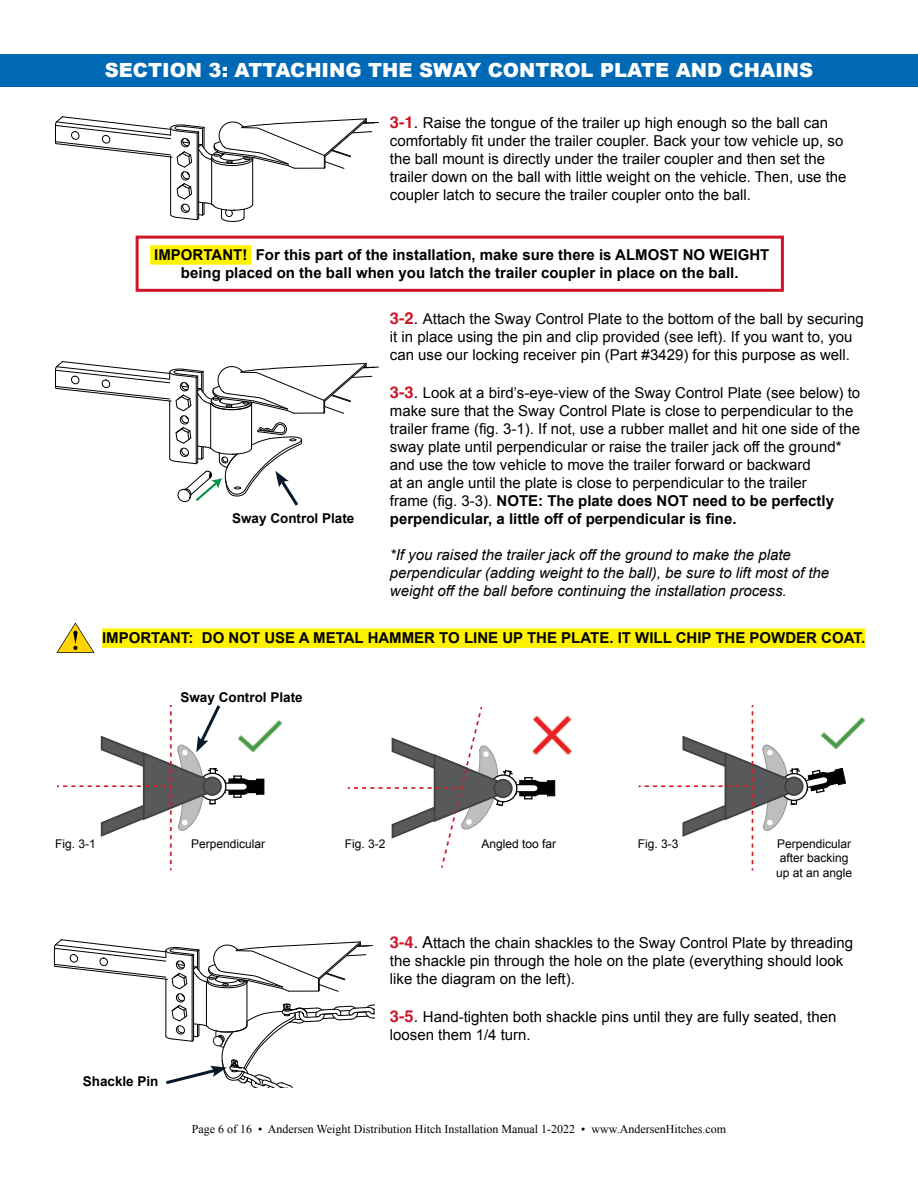
<style>
.page{position:relative;width:918px;height:1188px;background:#fff}
.page>*{position:absolute;margin:0;border:0;box-sizing:border-box;transform-origin:0 0}
.t1{font:900 19.5px "Arial";color:#fff}
.t2{font:15px/18px "Arial";color:#000}
.t3{font:700 15px/18px "Arial";color:#000;text-align:center}
.t4{font:italic 15px/18px "Arial";color:#000}
.t5{font:700 13.5px "Arial";color:#000}
.t6{font:12px "Times New Roman";color:#000}
.t7{font:12px/14.4px "Arial";color:#000;text-align:center}
.s1{font-family:"Helvetica";font-weight:700;font-size:16.5px;color:#ce1628}
.s2{font-family:"Helvetica";font-size:16.5px}
.s3{font-weight:700}
</style>
<div class="page">
<div style="left:0;top:54px;width:918px;height:32px;background:#0069b5"></div>
<svg style="left:55px;top:116px;width:324px;height:106px"></svg>
<svg style="left:348px;top:707px;width:208px;height:161px"></svg>
<svg style="left:639px;top:705px;width:208px;height:165px"></svg>
<div style="left:150px;top:245px;width:102px;height:20px;background:#fff200"></div>
<svg style="left:57px;top:705px;width:208px;height:165px"></svg>
<svg style="left:55px;top:361px;width:324px;height:145px"></svg>
<img style="left:530px;top:714px;width:42px;height:42px">
<img style="left:237px;top:719px;width:46px;height:35px">
<img style="left:820px;top:716px;width:46px;height:35px">
<div style="left:102px;top:628px;width:763px;height:20px;background:#fff200"></div>
<div style="left:136px;top:236px;width:648px;height:56px;border:3px solid #ce1628"></div>
<svg style="left:56px;top:622px;width:38px;height:31px"></svg>
<svg style="left:54px;top:939px;width:320px;height:149px"></svg>
<h1 class="t1" style="left:105px;top:56px;width:710px">SECTION 3: ATTACHING THE SWAY CONTROL PLATE AND CHAINS</h1>
<p class="t2" style="left:390px;top:113px;width:458px"><span class="s1">3-1</span><span class="s2">.</span> Raise the tongue of the trailer up high enough so the ball can comfortably fit under the trailer coupler. Back your tow vehicle up, so the ball mount is directly under the trailer coupler and then set the trailer down on the ball with little weight on the vehicle. Then, use the coupler latch to secure the trailer coupler onto the ball.</p>
<p class="t3" style="left:154px;top:246px;width:617px">IMPORTANT! For this part of the installation, make sure there is ALMOST NO WEIGHT being placed on the ball when you latch the trailer coupler in place on the ball.</p>
<p class="t2" style="left:390px;top:310px;width:475px"><span class="s1">3-2</span><span class="s2">.</span> Attach the Sway Control Plate to the bottom of the ball by securing it in place using the pin and clip provided (see left). If you want to, you can use our locking receiver pin (Part #3429) for this purpose as well.</p>
<p class="t2" style="left:390px;top:384px;width:472px"><span class="s1">3-3</span><span class="s2">.</span> Look at a bird’s-eye-view of the Sway Control Plate (see below) to make sure that the Sway Control Plate is close to perpendicular to the trailer frame (fig. 3-1). If not, use a rubber mallet and hit one side of the sway plate until perpendicular or raise the trailer jack off the ground* and use the tow vehicle to move the trailer forward or backward<br>at an angle until the plate is close to perpendicular to the trailer<br>frame (fig. 3-3). <span class="s3">NOTE: The plate does NOT need to be perfectly perpendicular, a little off of perpendicular is fine.</span></p>
<p class="t4" style="left:390px;top:546px;width:441px">*If you raised the trailer jack off the ground to make the plate perpendicular (adding weight to the ball), be sure to lift most of the weight off the ball before continuing the installation process.</p>
<p class="t3" style="left:102px;top:630px;width:765px">IMPORTANT: DO NOT USE A METAL HAMMER TO LINE UP THE PLATE. IT WILL CHIP THE POWDER COAT.</p>
<p class="t5" style="left:232px;top:509px;width:124px">Sway Control Plate</p>
<p class="t5" style="left:180px;top:688px;width:124px">Sway Control Plate</p>
<p class="t7" style="left:55px;top:837px;width:42px">Fig. 3-1</p>
<p class="t7" style="left:191px;top:837px;width:76px">Perpendicular</p>
<p class="t7" style="left:345px;top:837px;width:42px">Fig. 3-2</p>
<p class="t7" style="left:482px;top:837px;width:76px">Angled too far</p>
<p class="t7" style="left:638px;top:837px;width:42px">Fig. 3-3</p>
<p class="t7" style="left:776px;top:837px;width:78px">Perpendicular after backing up at an angle</p>
<p class="t5" style="left:83px;top:1072px;width:77px">Shackle Pin</p>
<p class="t2" style="left:390px;top:934px;width:465px"><span class="s1">3-4</span><span class="s2">. A</span>ttach the chain shackles to the Sway Control Plate by threading the shackle pin through the hole on the plate (everything should look like the diagram on the left).</p>
<p class="t2" style="left:390px;top:1008px;width:448px"><span class="s1">3-5</span><span class="s2">.</span> Hand-tighten both shackle pins until they are fully seated, then loosen them 1/4 turn.</p>
<p class="t6" style="left:192px;top:1121px;width:536px">Page 6 of 16 • Andersen Weight Distribution Hitch Installation Manual 1-2022 • www.AndersenHitches.com</p>
</div>
